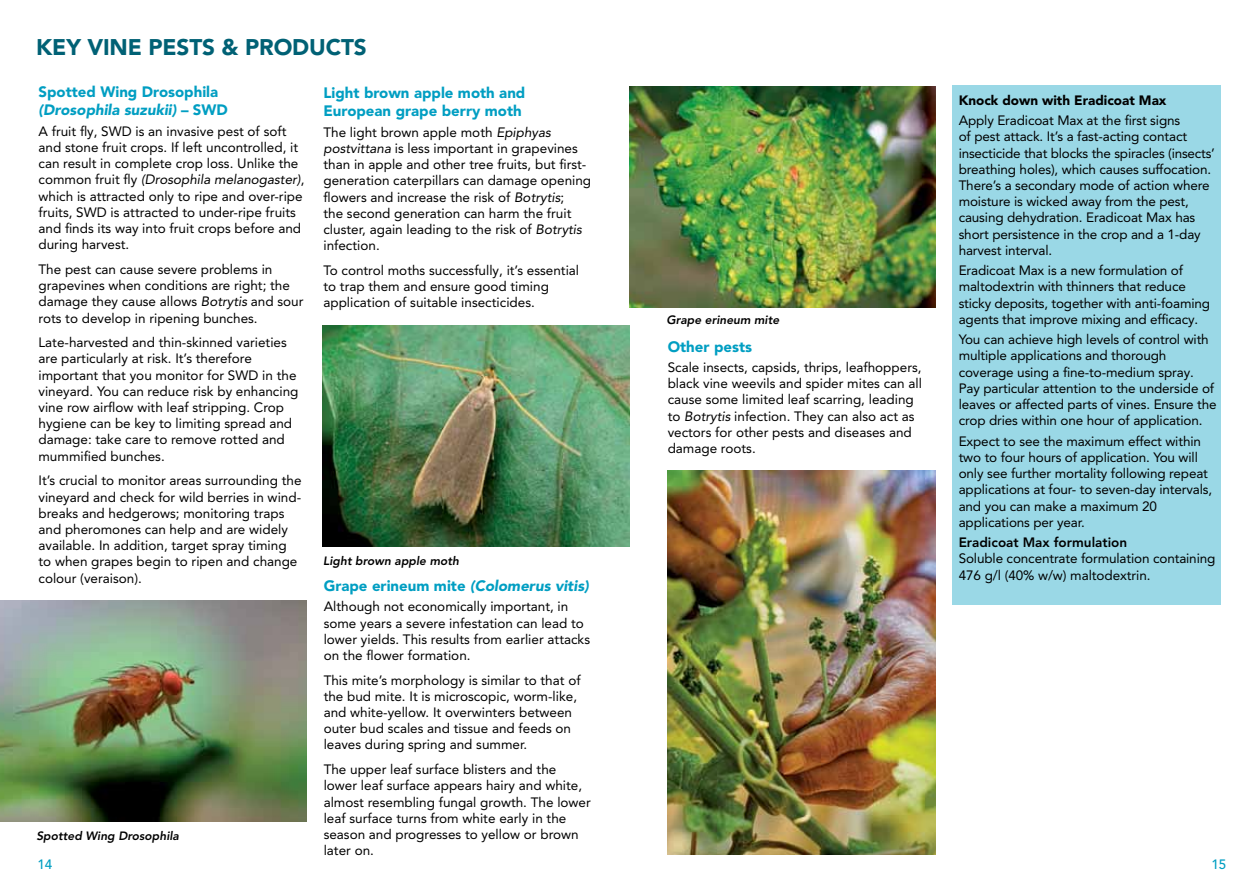
<style>
.page{position:relative;width:1259px;height:893px;background:#fff}
.page>*{position:absolute;margin:0;border:0;box-sizing:border-box;transform-origin:0 0}
.t1{font:900 22.5px "Avenir LT Pro";letter-spacing:-.005em;color:#006175}
.t2{font:900 15px/18px "Avenir LT Pro";color:#009ec2}
.t3{font:13.5px/16.2px "Avenir LT Pro";color:#000}
.t4{font:900 13.5px "Avenir LT Pro";color:#000}
.t5{font:800 13.5px "Avenir LT Pro";color:#000}
.t6{font:500 13.5px "Avenir LT Pro";color:#009ec2}
.t7{font:italic 800 12px "Avenir LT Pro";color:#000}
.s1{font-style:italic}
.s2{color:#fff}
</style>
<div class="page">
<div style="left:952px;top:86px;width:269px;height:519px;background:#9ad8e6"></div>
<img style="left:0;top:601px;width:306px;height:221px">
<img style="left:323px;top:326px;width:306px;height:221px">
<img style="left:629px;top:86px;width:307px;height:221px">
<img style="left:667px;top:471px;width:268px;height:384px">
<h1 class="t1" style="left:36px;top:33px;width:80px">Key vine</h1>
<h1 class="t1" style="left:148px;top:33px;width:28px">Pests</h1>
<h1 class="t1" style="left:222px;top:33px;width:147px">&amp; PRODUCTS</h1>
<p class="t2" style="left:323px;top:84px;width:203px">Light brown apple moth and<br>European grape berry moth</p>
<p class="t3" style="left:323px;top:124px;width:269px">The light brown apple moth <span class="s1">Epiphyas postvittana</span> is less important in grapevines than in apple and other tree fruits, but first&shy;generation caterpillars can damage opening flowers and increase the risk of <span class="s1">Botrytis</span>;<br>the second generation can harm the fruit cluster, again leading to the risk of <span class="s1">Botrytis </span>infection.</p>
<p class="t3" style="left:323px;top:262px;width:257px">To control moths successfully, it’s essential to trap them and ensure good timing application of suitable insecticides.</p>
<p class="t2" style="left:38px;top:83px;width:191px">Spotted Wing Drosophila <span class="s1">(Drosophila suzukii)</span> – SWD</p>
<p class="t3" style="left:38px;top:123px;width:267px">A fruit fly, SWD is an invasive pest of soft and stone fruit crops. If left uncontrolled, it can result in complete crop loss. Unlike the common fruit fly <span class="s1">(Drosophila melanogaster)</span>, which is attracted only to ripe and over-ripe fruits, SWD is attracted to under-ripe fruits and finds its way into fruit crops before and during harvest.</p>
<p class="t3" style="left:38px;top:261px;width:266px">The pest can cause severe problems in grapevines when conditions are right; the damage they cause allows <span class="s1">Botrytis</span> and sour rots to develop in ripening bunches.</p>
<p class="t3" style="left:38px;top:334px;width:261px">Late-harvested and thin-skinned varieties are particularly at risk. It’s therefore important that you monitor for SWD in the vineyard. You can reduce risk by enhancing vine row airflow with leaf stripping. Crop hygiene can be key to limiting spread and damage: take care to remove rotted and mummified bunches.</p>
<p class="t3" style="left:38px;top:472px;width:264px">It’s crucial to monitor areas surrounding the vineyard and check for wild berries in wind&shy;breaks and hedgerows; monitoring traps and pheromones can help and are widely available. In addition, target spray timing to when grapes begin to ripen and change colour (veraison).</p>
<p class="t7" style="left:323px;top:553px;width:137px">Light brown apple moth</p>
<p class="t2" style="left:324px;top:577px;width:267px">Grape erineum mite <span class="s1">(Colomerus vitis)</span></p>
<p class="t3" style="left:324px;top:598px;width:268px">Although not economically important, in some years a severe infestation can lead to lower yields. This results from earlier attacks on the flower formation.</p>
<p class="t3" style="left:324px;top:672px;width:258px">This mite’s morphology is similar to that of the bud mite. It is microscopic, worm-like, and white-yellow. It overwinters between outer bud scales and tissue and feeds on leaves during spring and summer.</p>
<p class="t3" style="left:324px;top:761px;width:269px">The upper leaf surface blisters and the lower leaf surface appears hairy and white, almost resembling fungal growth. The lower leaf surface turns from white early in the season and progresses to yellow or brown later on.</p>
<p class="t7" style="left:36px;top:829px;width:144px">Spotted Wing Drosophila</p>
<p class="t7" style="left:666px;top:313px;width:114px">Grape erineum mite</p>
<p class="t2" style="left:667px;top:337px;width:86px">Other pests</p>
<p class="t3" style="left:667px;top:359px;width:256px">Scale insects, capsids, thrips, leafhoppers, black vine weevils and spider mites can all cause some limited leaf scarring, leading to <span class="s1">Botrytis</span> infection. They can also act as vectors for other pests and diseases and damage roots.</p>
<p class="t4" style="left:958px;top:92px;width:209px">Knock down with Eradicoat Max</p>
<p class="t3" style="left:958px;top:112px;width:258px">Apply Eradicoat Max at the first signs<br>of pest attack. It’s a fast-acting contact insecticide that blocks the spiracles (insects’ breathing holes), which causes suffocation.<br>There’s a secondary mode of action where moisture is wicked away from the pest, causing dehydration. Eradicoat Max has short persistence in the crop and a 1-day harvest interval.</p>
<p class="t3" style="left:958px;top:262px;width:253px">Eradicoat Max is a new formulation of maltodextrin with thinners that reduce sticky deposits, together with anti-foaming agents that improve mixing and efficacy.</p>
<p class="t3" style="left:958px;top:331px;width:259px">You can achieve high levels of control with multiple applications and thorough coverage using a fine-to-medium spray.<br>Pay particular attention to the underside of leaves or affected parts of vines. Ensure the crop dries within one hour of application.</p>
<p class="t3" style="left:958px;top:433px;width:255px">Expect to see the maximum effect within two to four hours of application. You will only see further mortality following repeat applications at four- to seven-day intervals, and you can make a maximum 20 applications per year.</p>
<p class="t5" style="left:958px;top:534px;width:170px">Eradicoat Max formulation</p>
<p class="t3" style="left:958px;top:550px;width:258px">Soluble concentrate formulation containing<br>476 g/l (40% w/w) maltodextrin.</p>
<p class="t6" style="left:37px;top:856px;width:17px">14</p>
<p class="t6" style="left:1211px;top:856px;width:24px">15<span class="s2">5</span></p>
</div>
